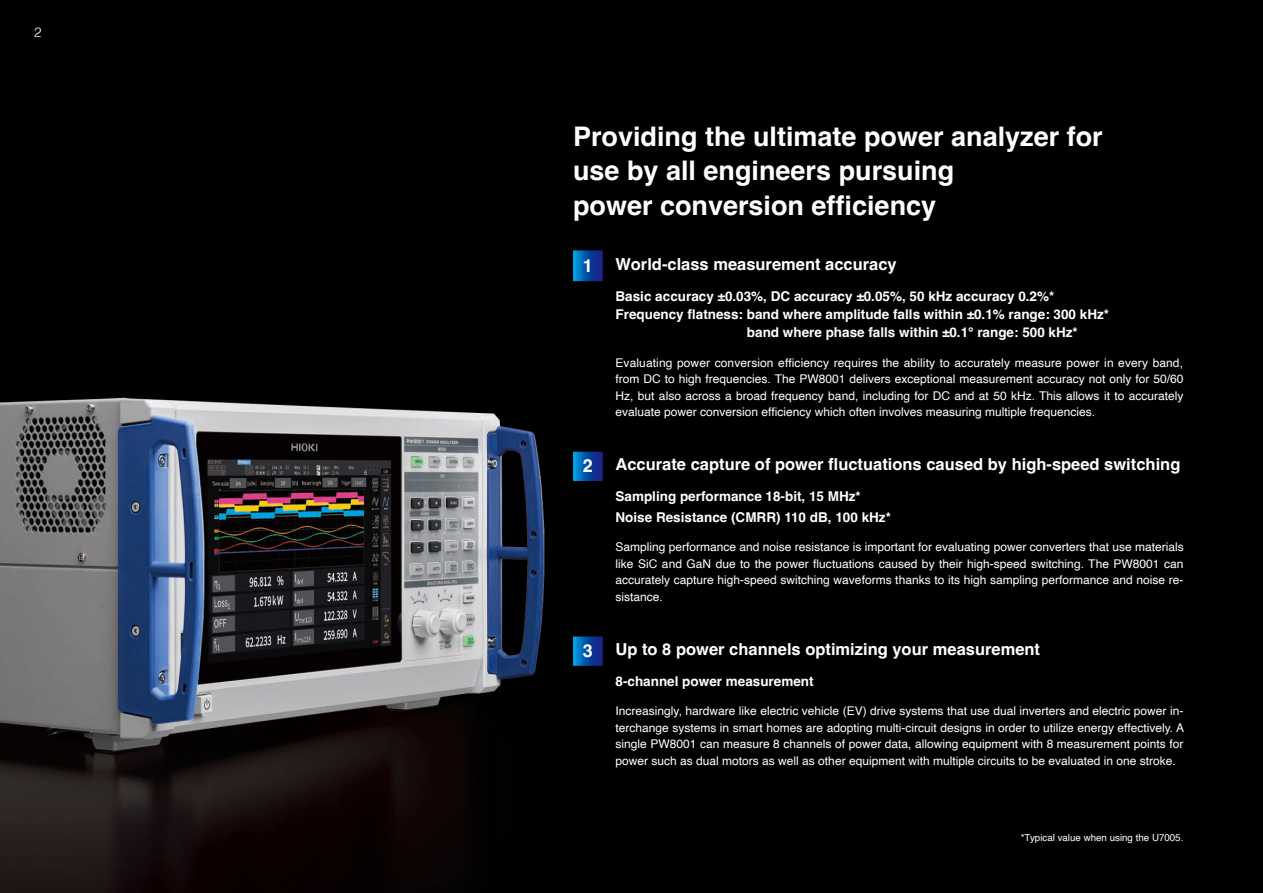
<style>
.page{position:relative;width:1263px;height:893px;background:#fff}
.page>*{position:absolute;margin:0;border:0;box-sizing:border-box;transform-origin:0 0}
.t1{font:700 27px/34.5px "Helvetica";color:#fff}
.t2{font:700 18px "Helvetica";color:#fff}
.t3{font:700 16.5px "Helvetica";color:#fff}
.t4{font:700 13.5px/21px "Helvetica";color:#fff}
.t5{font:300 13.5px "Helvetica";color:#fff}
.t6{font:12px/16.5px "Helvetica";color:#fff;text-align:justify}
.t7{font:9.75px "Helvetica";color:#fff}
</style>
<div class="page">
<img style="left:0;top:0;width:1263px;height:893px">
<svg style="left:573px;top:250px;width:30px;height:416px;background:#011224"></svg>
<p class="t5" style="left:34px;top:21px;width:9px">2</p>
<h1 class="t1" style="left:573px;top:122px;width:531px">Providing the ultimate power analyzer for use by all engineers pursuing<br>power conversion efficiency</h1>
<h2 class="t2" style="left:583px;top:255px;width:12px">1</h2>
<h3 class="t3" style="left:615px;top:254px;width:283px">World-class measurement accuracy</h3>
<p class="t4" style="left:615px;top:288px;width:440px">Basic accuracy ±0.03%, DC accuracy ±0.05%, 50 kHz accuracy 0.2%*</p>
<p class="t4" style="left:615px;top:306px;width:495px">Frequency flatness: band where amplitude falls within ±0.1% range: 300 kHz*</p>
<p class="t4" style="left:747px;top:324px;width:332px">band where phase falls within ±0.1° range: 500 kHz*</p>
<p class="t6" style="left:615px;top:354px;width:569px">Evaluating power conversion efficiency requires the ability to accurately measure power in every band, from DC to high frequencies. The PW8001 delivers exceptional measurement accuracy not only for 50/60<br>Hz, but also across a broad frequency band, including for DC and at 50 kHz. This allows it to accurately evaluate power conversion efficiency which often involves measuring multiple frequencies.</p>
<h2 class="t2" style="left:583px;top:455px;width:12px">2</h2>
<h3 class="t3" style="left:615px;top:454px;width:566px">Accurate capture of power fluctuations caused by high-speed switching</h3>
<p class="t4" style="left:615px;top:487px;width:277px">Sampling performance 18-bit, 15 MHz*<br>Noise Resistance (CMRR) 110 dB, 100 kHz*</p>
<p class="t6" style="left:615px;top:539px;width:570px">Sampling performance and noise resistance is important for evaluating power converters that use materials like SiC and GaN due to the power fluctuations caused by their high-speed switching. The PW8001 can accurately capture high-speed switching waveforms thanks to its high sampling performance and noise re&shy;sistance.</p>
<h2 class="t2" style="left:583px;top:640px;width:12px">3</h2>
<h3 class="t3" style="left:615px;top:639px;width:426px">Up to 8 power channels optimizing your measurement</h3>
<p class="t4" style="left:615px;top:672px;width:200px">8-channel power measurement</p>
<p class="t6" style="left:615px;top:703px;width:570px">Increasingly, hardware like electric vehicle (EV) drive systems that use dual inverters and electric power in&shy;terchange systems in smart homes are adopting multi-circuit designs in order to utilize energy effectively. A single PW8001 can measure 8 channels of power data, allowing equipment with 8 measurement points for power such as dual motors as well as other equipment with multiple circuits to be evaluated in one stroke.</p>
<p class="t7" style="left:1021px;top:830px;width:164px">*Typical value when using the U7005.</p>
</div>
